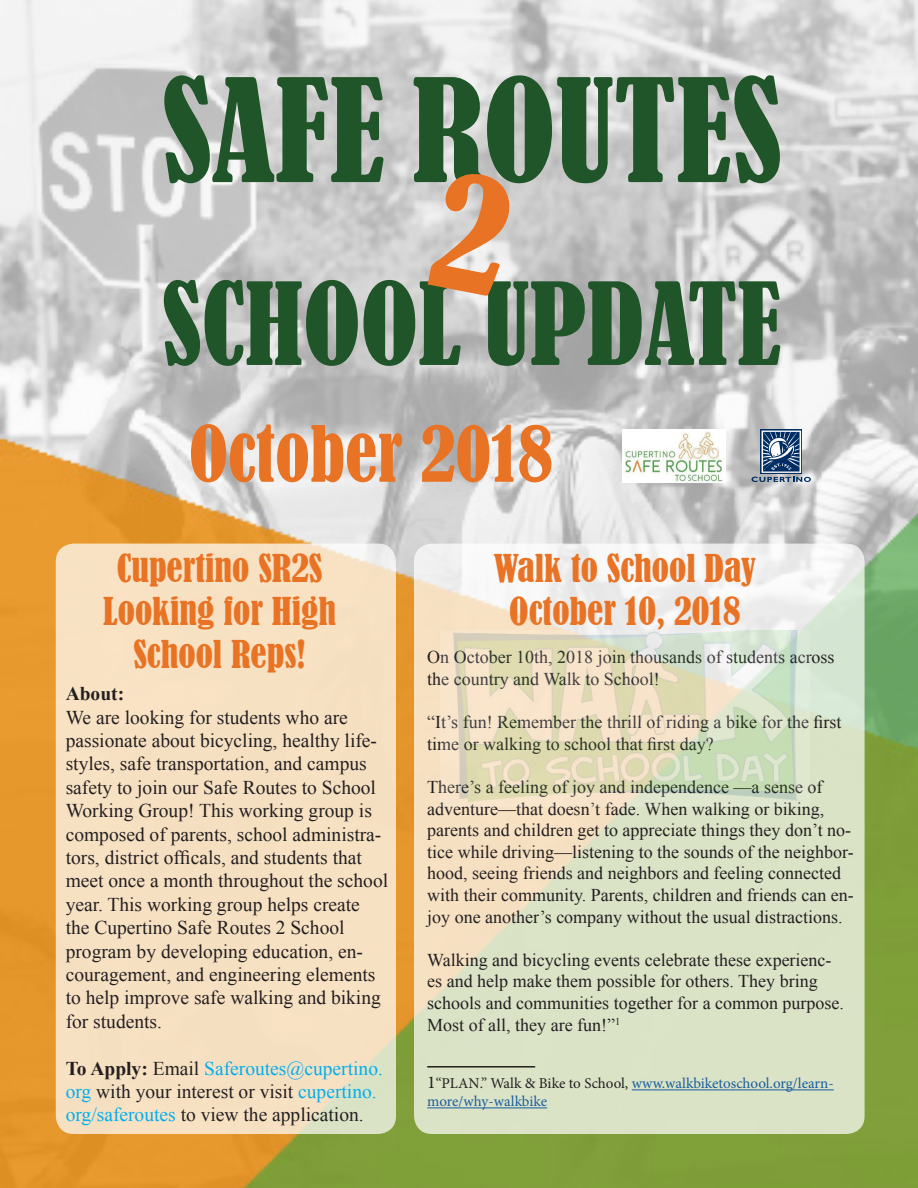
<style>
.page{position:relative;width:918px;height:1188px;background:#fff}
.page>*{position:absolute;margin:0;border:0;box-sizing:border-box;transform-origin:0 0}
.t1{font:condensed 72px "Bernard";color:#e97324}
.t2{font:condensed 36px/43.2px "Bernard";color:#e97324;text-align:center}
.t3{font:19.5px/23.4px "Times New Roman";color:#231f20}
.t4{font:700 19.5px "Times New Roman";color:#231f20}
.t5{font:18px/21.6px "Times New Roman";color:#231f20}
.t6{font:15px/18px "Minion Pro";color:#175d9e}
.s1{font-weight:700}
.s2{color:#00aeef}
.s3{font-size:18px;color:#231f20}
.s4{color:#231f20}
</style>
<div class="page">
<img style="left:0;top:0;width:918px;height:1188px">
<svg style="left:760px;top:430px;width:42px;height:1px"></svg>
<svg style="left:751px;top:431px;width:60px;height:51px;background:#7a8da5"></svg>
<svg style="left:164px;top:75px;width:616px;height:291px;background:#8b9d8b"></svg>
<div style="left:56px;top:544px;width:340px;height:590px;background:#f7e1c3;border-radius:18px"></div>
<img style="left:623px;top:430px;width:102px;height:52px">
<svg style="left:414px;top:544px;width:451px;height:590px;background:#e2e4cd"></svg>
<hr style="left:427px;top:1066px;width:108px;height:2px;background:#231f20">
<hr style="left:632px;top:1090px;width:202px;height:1px;background:#175d9e">
<hr style="left:427px;top:1108px;width:120px;height:1px;background:#175d9e">
<img style="left:440px;top:630px;width:370px;height:176px">
<p class="t1" style="left:189px;top:412px;width:366px">October 2018</p>
<p class="t2" style="left:117px;top:547px;width:207px">Cupertino SR2S</p>
<p class="t2" style="left:103px;top:590px;width:234px">Looking for High<br>School Reps!</p>
<p class="t4" style="left:66px;top:680px;width:60px">About:</p>
<p class="t3" style="left:66px;top:705px;width:324px">We are looking for students who are passionate about bicycling, healthy life&shy;styles, safe transportation, and campus safety to join our Safe Routes to School Working Group! This working group is composed of parents, school administra&shy;tors, district officals, and students that meet once a month throughout the school year. This working group helps create the Cupertino Safe Routes 2 School program by developing education, en&shy;couragement, and engineering elements to help improve safe walking and biking for students.</p>
<p class="t3" style="left:66px;top:1056px;width:319px"><span class="s1">To Apply:</span> Email <span class="s2">Saferoutes@cupertino. org</span> with your interest or visit <span class="s2">cupertino. org/saferoutes</span> to view the application.</p>
<p class="t2" style="left:494px;top:547px;width:264px">Walk to School Day</p>
<p class="t2" style="left:509px;top:590px;width:233px">October 10, 2018</p>
<p class="t5" style="left:427px;top:646px;width:409px">On October 10th, 2018 join thousands of students across the country and Walk to School!</p>
<p class="t5" style="left:427px;top:711px;width:416px">“It’s fun! Remember the thrill of riding a bike for the first time or walking to school that first day?</p>
<p class="t5" style="left:427px;top:776px;width:428px">There’s a feeling of joy and independence —a sense of adventure—that doesn’t fade. When walking or biking, parents and children get to appreciate things they don’t no&shy;tice while driving—listening to the sounds of the neighbor&shy;hood, seeing friends and neighbors and feeling connected with their community. Parents, children and friends can en&shy;joy one another’s company without the usual distractions.</p>
<p class="t5" style="left:427px;top:949px;width:418px">Walking and bicycling events celebrate these experienc&shy;es and help make them possible for others. They bring schools and communities together for a common purpose.<br>Most of all, they are fun!”<sup>1</sup></p>
<p class="t6" style="left:427px;top:1075px;width:408px"><span class="s3">1</span><span class="s4">“PLAN.” Walk &amp; Bike to School,</span> www.walkbiketoschool.org/learn&shy;more/why-walkbike</p>
</div>
